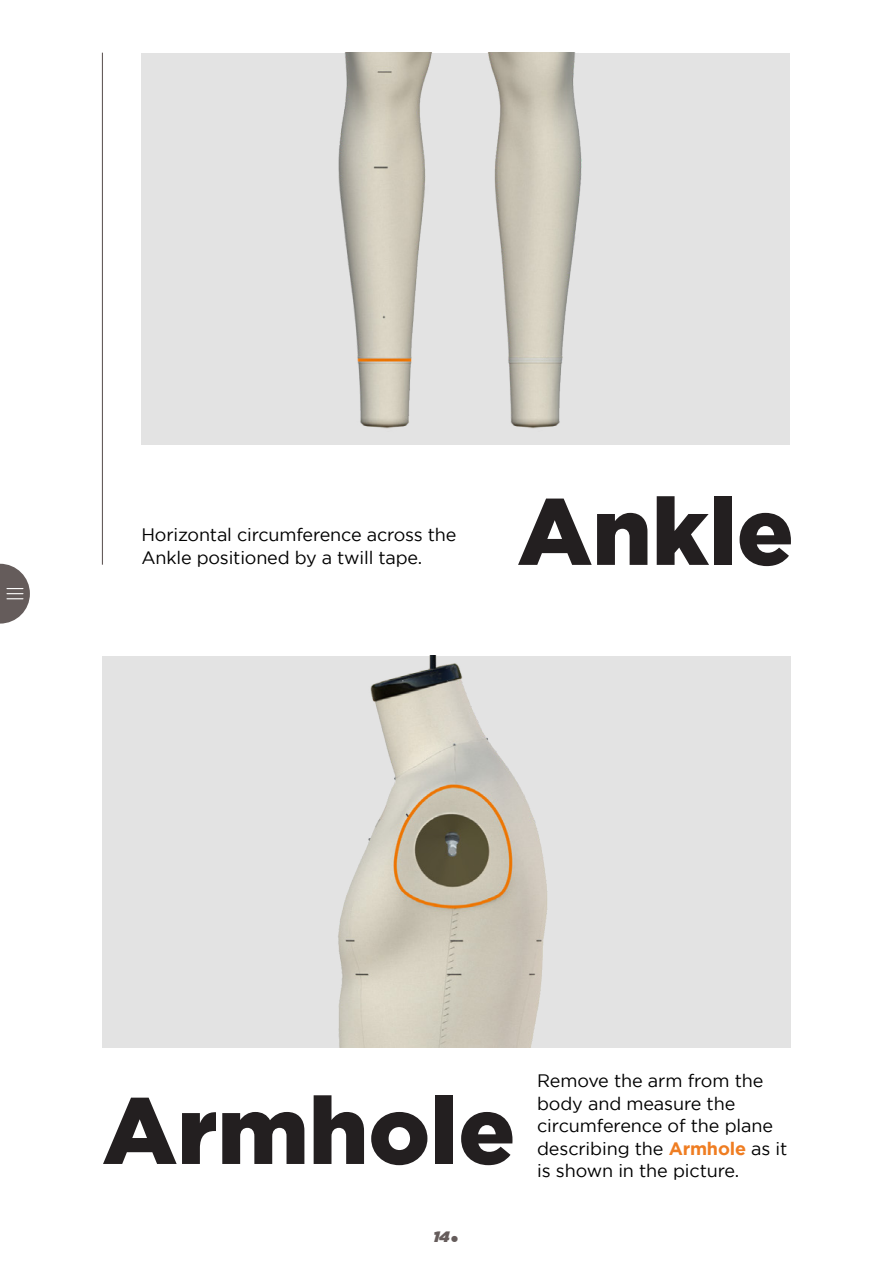
<style>
.page{position:relative;width:893px;height:1263px;background:#fff}
.page>*{position:absolute;margin:0;border:0;box-sizing:border-box;transform-origin:0 0}
.t1{font:900 94.05px "Gotham";color:#231f20}
.t2{font:18px/22.5px "Gotham";letter-spacing:-.005em;color:#000}
.t3{font:italic 900 15px "Gotham";color:#655c5b}
.s1{font-family:"Futura";font-weight:700;font-style:normal;font-size:30px}
.s2{font-weight:700;color:#ef7d22}
</style>
<div class="page">
<div style="left:102px;top:656px;width:688px;height:391px;background:#e3e3e3"></div>
<hr style="left:102px;top:53px;width:1px;height:512px;background:#655c5b">
<div style="left:141px;top:53px;width:649px;height:391px;background:#e3e3e3"></div>
<img style="left:338px;top:53px;width:244px;height:376px">
<img style="left:338px;top:656px;width:210px;height:391px">
<svg style="left:0;top:564px;width:30px;height:60px"></svg>
<p class="t2" style="left:141px;top:523px;width:317px">Horizontal circumference across the<br>Ankle positioned by a twill tape.</p>
<h1 class="t1" style="left:517px;top:477px;width:278px">Ankle</h1>
<h1 class="t1" style="left:102px;top:1076px;width:414px">Armhole</h1>
<p class="t3" style="left:433px;top:1228px;width:28px">14<span class="s1">.</span></p>
<p class="t2" style="left:537px;top:1069px;width:252px">Remove the arm from the body and measure the circumference of the plane describing the <span class="s2">Armhole</span> as it is shown in the picture.</p>
</div>
